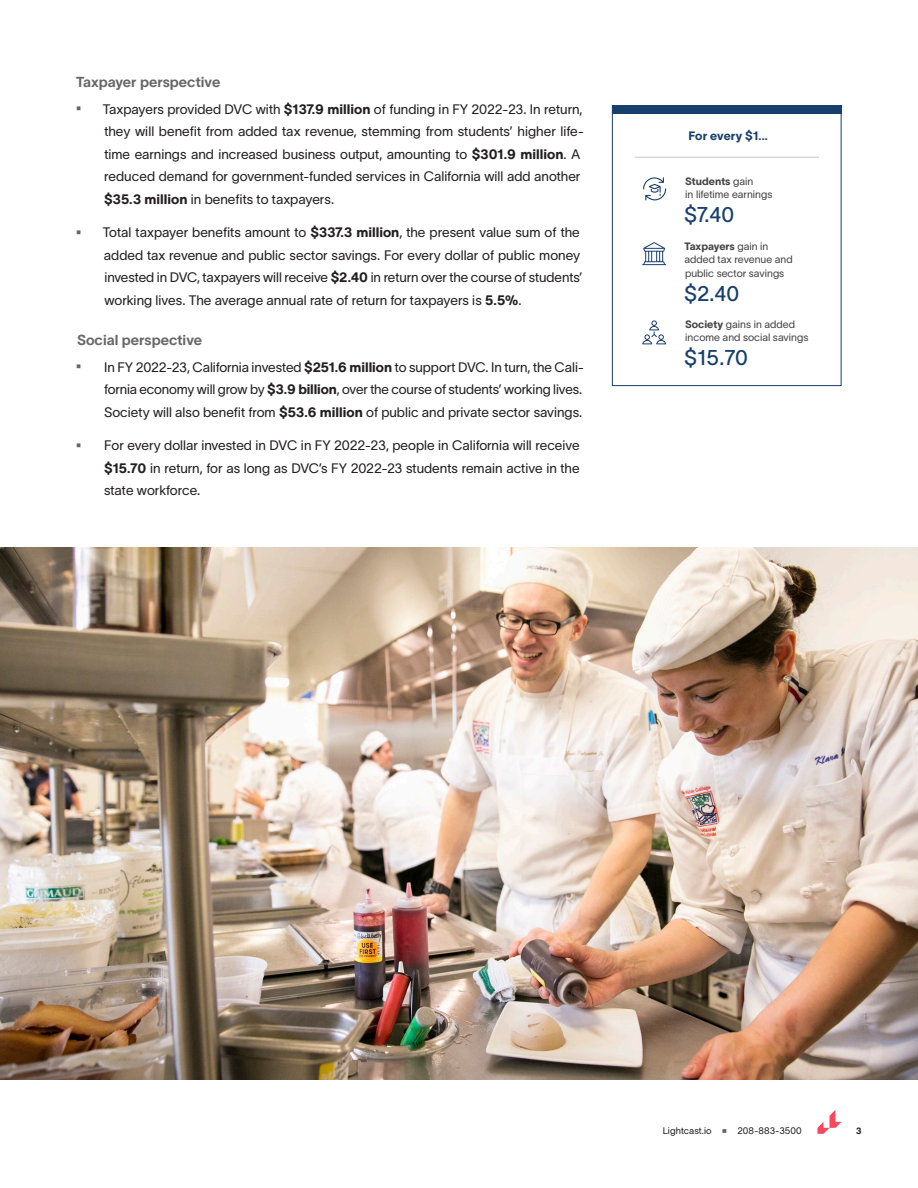
<style>
.page{position:relative;width:918px;height:1188px;background:#fff}
.page>*{position:absolute;margin:0;border:0;box-sizing:border-box;transform-origin:0 0}
.t1{font:21px "TWK Lausanne 400";color:#173f6c}
.Heading_2_Grey{font:14.25px "TWK Lausanne 700";color:#676767}
.t2{font:13.5px/22.5px "TWK Lausanne 300";color:#231f20}
.Figure_Title{font:12px "TWK Lausanne 800";color:#173f6c}
.FigureText_LeftAlign{font:10.5px/13.5px "TWK Lausanne 300";color:#454545}
.t3{font:9.3px "TWK Lausanne 300";letter-spacing:.005em;color:#231f20}
.t4{font:9px "TWK Lausanne 800";color:#231f20}
.s1{font-family:"TWK Lausanne 800"}
</style>
<div class="page">
<svg style="left:817px;top:1110px;width:24px;height:24px"></svg>
<div style="left:612px;top:105px;width:230px;height:9px;background:#173f6c"></div>
<div style="left:612px;top:105px;width:230px;height:281px;border:1px solid #173f6c"></div>
<svg style="left:643px;top:177px;width:23px;height:23px"></svg>
<svg style="left:642px;top:242px;width:24px;height:23px"></svg>
<svg style="left:642px;top:320px;width:24px;height:24px"></svg>
<hr style="left:634px;top:157px;width:185px;height:1px;background:#c5c5c5">
<img style="left:0;top:547px;width:918px;height:533px">
<p class="Heading_2_Grey" style="left:76px;top:72px;width:146px">Taxpayer perspective</p>
<p class="t2" style="left:103px;top:97px;width:483px">Taxpayers provided DVC with <span class="s1">$137.9 million</span> of funding in FY 2022-23. In return, they will benefit from added tax revenue, stemming from students’ higher life&shy;time earnings and increased business output, amounting to <span class="s1">$301.9 million</span>. A reduced demand for government-funded services in California will add another <span class="s1">$35.3 million</span> in benefits to taxpayers.</p>
<p class="t2" style="left:103px;top:220px;width:481px">Total taxpayer benefits amount to <span class="s1">$337.3 million</span>, the present value sum of the added tax revenue and public sector savings. For every dollar of public money invested in DVC, taxpayers will receive <span class="s1">$2.40</span> in return over the course of students’ working lives. The average annual rate of return for taxpayers is <span class="s1">5.5%</span>.</p>
<p class="Heading_2_Grey" style="left:77px;top:330px;width:127px">Social perspective</p>
<p class="t2" style="left:104px;top:355px;width:482px">In FY 2022-23, California invested <span class="s1">$251.6 million</span> to support DVC. In turn, the Cali&shy;fornia economy will grow by <span class="s1">$3.9 billion</span>, over the course of students’ working lives.<br>Society will also benefit from <span class="s1">$53.6 million</span> of public and private sector savings.</p>
<p class="t2" style="left:104px;top:433px;width:477px;text-align:justify">For every dollar invested in DVC in FY 2022-23, people in California will receive <span class="s1">$15.70</span> in return, for as long as DVC’s FY 2022-23 students remain active in the state workforce.</p>
<p class="Figure_Title" style="left:688px;top:127px;width:81px">For every $1...</p>
<p class="FigureText_LeftAlign" style="left:685px;top:174px;width:89px"><span class="s1">Students</span> gain<br>in lifetime earnings</p>
<p class="t1" style="left:684px;top:200px;width:52px">$7.40</p>
<p class="FigureText_LeftAlign" style="left:685px;top:238px;width:110px"><span class="s1">Taxpayers</span> gain in added tax revenue and public sector savings</p>
<p class="t1" style="left:684px;top:278px;width:57px">$2.40</p>
<p class="FigureText_LeftAlign" style="left:685px;top:317px;width:125px"><span class="s1">Society</span> gains in added income and social savings</p>
<p class="t1" style="left:684px;top:343px;width:65px">$15.70</p>
<p class="t3" style="left:663px;top:1124px;width:50px">Lightcast.io</p>
<p class="t3" style="left:737px;top:1124px;width:66px">208-883-3500</p>
<p class="t4" style="left:856px;top:1124px;width:7px">3</p>
</div>
